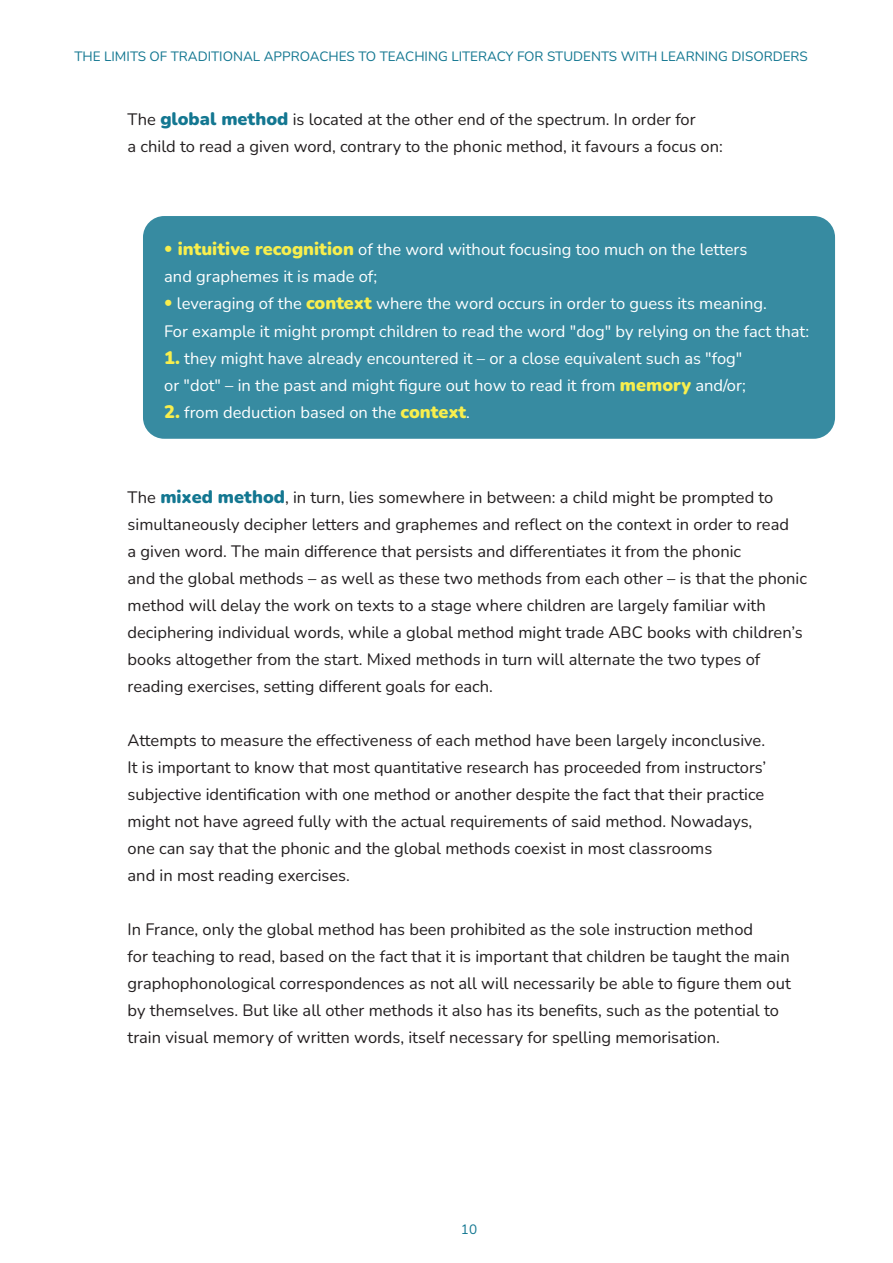
<style>
.page{position:relative;width:893px;height:1263px;background:#fff}
.page>*{position:absolute;margin:0;border:0;box-sizing:border-box;transform-origin:0 0}
.Current_text{font:16.5px/27px "Nunito";color:#231f20}
.t1{font:16.5px/27px "Nunito";color:#fff}
.t2{font:13.5px "Nunito";color:#137791}
.s1{font-weight:900;font-size:18px;color:#137791}
.s2{font-family:"Museo Sans Rounded 300";font-size:18px;color:#f7ec2e}
.s3{font-weight:900;font-size:18px;color:#f7ec2e}
</style>
<div class="page">
<div style="left:143px;top:216px;width:692px;height:223px;background:#378ba1;border-radius:21px"></div>
<p class="t2" style="left:74px;top:47px;width:735px">THE LIMITS OF TRADITIONAL APPROACHES TO TEACHING LITERACY FOR STUDENTS WITH LEARNING DISORDERS</p>
<p class="Current_text" style="left:128px;top:105px;width:570px">The <span class="s1">global method</span> is located at the other end of the spectrum. In order for</p>
<p class="Current_text" style="left:128px;top:132px;width:597px">a child to read a given word, contrary to the phonic method, it favours a focus on:</p>
<p class="t1" style="left:164px;top:236px;width:646px"><span class="s2">∞</span> <span class="s3">intuitive recognition</span> of the word without focusing too much on the letters<br>and graphemes it is made of;<br><span class="s2">∞</span> leveraging of the <span class="s3">context</span> where the word occurs in order to guess its meaning.<br>For example it might prompt children to read the word "dog" by relying on the fact that:</p>
<p class="t1" style="left:164px;top:344px;width:583px"><span class="s3">1.</span> they might have already encountered it – or a close equivalent such as "fog" or "dot" – in the past and might figure out how to read it from <span class="s3">memory</span> and/or;</p>
<p class="t1" style="left:164px;top:398px;width:307px"><span class="s3">2.</span> from deduction based on the <span class="s3">context</span>.</p>
<p class="Current_text" style="left:128px;top:483px;width:663px">The <span class="s1">mixed method</span>, in turn, lies somewhere in between: a child might be prompted to simultaneously decipher letters and graphemes and reflect on the context in order to read</p>
<p class="Current_text" style="left:128px;top:537px;width:615px">a given word. The main difference that persists and differentiates it from the phonic</p>
<p class="Current_text" style="left:128px;top:564px;width:681px">and the global methods – as well as these two methods from each other – is that the phonic method will delay the work on texts to a stage where children are largely familiar with deciphering individual words, while a global method might trade ABC books with children’s books altogether from the start. Mixed methods in turn will alternate the two types of reading exercises, setting different goals for each.</p>
<p class="Current_text" style="left:128px;top:726px;width:639px">Attempts to measure the effectiveness of each method have been largely inconclusive.</p>
<p class="Current_text" style="left:128px;top:753px;width:640px;text-align:justify">It is important to know that most quantitative research has proceeded from instructors’ subjective identification with one method or another despite the fact that their practice might not have agreed fully with the actual requirements of said method. Nowadays,</p>
<p class="Current_text" style="left:128px;top:834px;width:586px">one can say that the phonic and the global methods coexist in most classrooms</p>
<p class="Current_text" style="left:128px;top:861px;width:224px">and in most reading exercises.</p>
<p class="Current_text" style="left:128px;top:915px;width:627px">In France, only the global method has been prohibited as the sole instruction method</p>
<p class="Current_text" style="left:128px;top:942px;width:665px">for teaching to read, based on the fact that it is important that children be taught the main graphophonological correspondences as not all will necessarily be able to figure them out by themselves. But like all other methods it also has its benefits, such as the potential to train visual memory of written words, itself necessary for spelling memorisation.</p>
<p class="t2" style="left:461px;top:1220px;width:18px">10</p>
</div>
